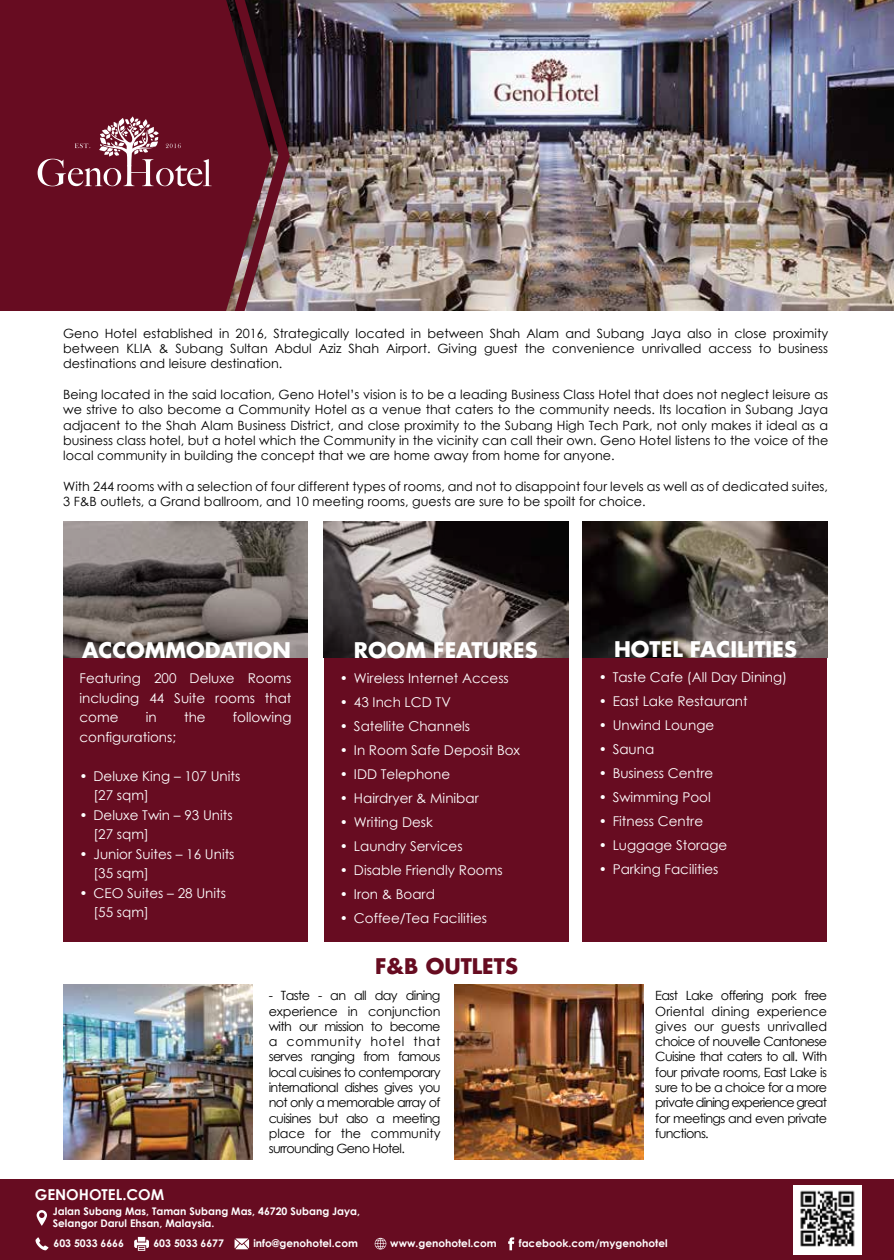
<style>
.page{position:relative;width:894px;height:1260px;background:#fff}
.page>*{position:absolute;margin:0;border:0;box-sizing:border-box;transform-origin:0 0}
.t1{font:700 21px "Futura";color:#fff}
.t2{font:700 21px "Futura";color:#670c21}
.t3{font:700 15px "Century Gothic";color:#fff}
.t4{font:13.5px/19.5px "Century Gothic";color:#fff}
.t5{font:12.75px/15.3px "Century Gothic";color:#010101;text-align:justify}
.t6{font:700 10.5px/12.6px "Century Gothic";color:#fff}
</style>
<div class="page">
<img style="left:290px;top:0;width:604px;height:310px">
<div style="left:63px;top:523px;width:245px;height:419px;background:#670c21"></div>
<img style="left:63px;top:522px;width:245px;height:136px">
<div style="left:324px;top:523px;width:244px;height:419px;background:#670c21"></div>
<img style="left:324px;top:522px;width:244px;height:136px">
<div style="left:583px;top:523px;width:244px;height:419px;background:#670c21"></div>
<img style="left:583px;top:521px;width:244px;height:136px">
<div style="left:0;top:0;width:235px;height:311px;background:#670c21"></div>
<svg style="left:235px;top:0;width:55px;height:311px;background:#5e2f39"></svg>
<svg style="left:38px;top:116px;width:174px;height:70px;background:#823849"></svg>
<div style="left:0;top:1179px;width:894px;height:81px;background:#670c21"></div>
<img style="left:794px;top:1186px;width:68px;height:69px">
<svg style="left:235px;top:1238px;width:14px;height:11px"></svg>
<svg style="left:36px;top:1237px;width:12px;height:13px"></svg>
<svg style="left:37px;top:1210px;width:10px;height:16px"></svg>
<svg style="left:508px;top:1237px;width:6px;height:13px"></svg>
<svg style="left:134px;top:1237px;width:15px;height:14px"></svg>
<svg style="left:375px;top:1238px;width:11px;height:12px"></svg>
<img style="left:455px;top:984px;width:189px;height:176px">
<img style="left:63px;top:984px;width:189px;height:176px">
<p class="t5" style="left:63px;top:325px;width:767px">Geno Hotel established in 2016, Strategically located in between Shah Alam and Subang Jaya also in close proximity between KLIA &amp; Subang Sultan Abdul Aziz Shah Airport. Giving guest the convenience unrivalled access to business destinations and leisure destination.</p>
<p class="t5" style="left:63px;top:387px;width:767px">Being located in the said location, Geno Hotel’s vision is to be a leading Business Class Hotel that does not neglect leisure as we strive to also become a Community Hotel as a venue that caters to the community needs. Its location in Subang Jaya adjacent to the Shah Alam Business District, and close proximity to the Subang High Tech Park, not only makes it ideal as a business class hotel, but a hotel which the Community in the vicinity can call their own. Geno Hotel listens to the voice of the local community in building the concept that we are home away from home for anyone.</p>
<p class="t5" style="left:63px;top:478px;width:766px">With 244 rooms with a selection of four different types of rooms, and not to disappoint four levels as well as of dedicated suites,<br>3 F&amp;B outlets, a Grand ballroom, and 10 meeting rooms, guests are sure to be spoilt for choice.</p>
<h1 class="t1" style="left:82px;top:636px;width:210px">ACCOMMODATION</h1>
<h1 class="t1" style="left:354px;top:636px;width:185px">ROOM FEATURES</h1>
<h1 class="t1" style="left:614px;top:636px;width:184px">HOTEL FACILITIES</h1>
<p class="t4" style="left:80px;top:668px;width:214px;text-align:justify">Featuring 200 Deluxe Rooms including 44 Suite rooms that come</p>
<p class="t4" style="left:146px;top:707px;width:12px">in</p>
<p class="t4" style="left:184px;top:707px;width:23px">the</p>
<p class="t4" style="left:233px;top:707px;width:60px">following</p>
<p class="t4" style="left:80px;top:727px;width:98px">configurations;</p>
<p class="t4" style="left:94px;top:766px;width:148px;text-indent:-14px">• Deluxe King – 107 Units [27 sqm]</p>
<p class="t4" style="left:94px;top:805px;width:141px;text-indent:-14px">• Deluxe Twin – 93 Units [27 sqm]</p>
<p class="t4" style="left:94px;top:844px;width:143px;text-indent:-14px">• Junior Suites – 16 Units [35 sqm]</p>
<p class="t4" style="left:94px;top:883px;width:134px;text-indent:-14px">• CEO Suites – 28 Units [55 sqm]</p>
<p class="t4" style="left:340px;top:668px;width:170px">• Wireless Internet Access</p>
<p class="t4" style="left:340px;top:692px;width:112px">• 43 Inch LCD TV</p>
<p class="t4" style="left:340px;top:716px;width:132px">• Satellite Channels</p>
<p class="t4" style="left:340px;top:740px;width:182px">• In Room Safe Deposit Box</p>
<p class="t4" style="left:340px;top:764px;width:112px">• IDD Telephone</p>
<p class="t4" style="left:340px;top:788px;width:140px">• Hairdryer &amp; Minibar</p>
<p class="t4" style="left:340px;top:812px;width:94px">• Writing Desk</p>
<p class="t4" style="left:340px;top:836px;width:124px">• Laundry Services</p>
<p class="t4" style="left:340px;top:860px;width:164px">• Disable Friendly Rooms</p>
<p class="t4" style="left:340px;top:884px;width:97px">• Iron &amp; Board</p>
<p class="t4" style="left:340px;top:908px;width:149px">• Coffee/Tea Facilities</p>
<h1 class="t2" style="left:375px;top:952px;width:144px">F&amp;B OUTLETS</h1>
<p class="t4" style="left:599px;top:667px;width:190px">• Taste Cafe (All Day Dining)</p>
<p class="t4" style="left:599px;top:691px;width:151px">• East Lake Restaurant</p>
<p class="t4" style="left:599px;top:715px;width:117px">• Unwind Lounge</p>
<p class="t4" style="left:599px;top:739px;width:57px">• Sauna</p>
<p class="t4" style="left:599px;top:763px;width:116px">• Business Centre</p>
<p class="t4" style="left:599px;top:787px;width:114px">• Swimming Pool</p>
<p class="t4" style="left:599px;top:811px;width:106px">• Fitness Centre</p>
<p class="t4" style="left:599px;top:835px;width:130px">• Luggage Storage</p>
<p class="t4" style="left:599px;top:859px;width:121px">• Parking Facilities</p>
<p class="t5" style="left:269px;top:988px;width:173px">- Taste - an all day dining experience in conjunction with our mission to become a community hotel that serves ranging from famous local cuisines to contemporary international dishes gives you not only a memorable array of cuisines but also a meeting place for the community surrounding Geno Hotel.</p>
<p class="t5" style="left:655px;top:988px;width:173px">East Lake offering pork free Oriental dining experience gives our guests unrivalled choice of nouvelle Cantonese Cuisine that caters to all. With four private rooms, East Lake is sure to be a choice for a more private dining experience great for meetings and even private functions.</p>
<p class="t3" style="left:35px;top:1183px;width:131px">GENOHOTEL.COM</p>
<p class="t6" style="left:53px;top:1204px;width:309px">Jalan Subang Mas, Taman Subang Mas, 46720 Subang Jaya,<br>Selangor Darul Ehsan, Malaysia.</p>
<p class="t6" style="left:53px;top:1236px;width:72px">603 5033 6666</p>
<p class="t6" style="left:153px;top:1236px;width:72px">603 5033 6677</p>
<p class="t6" style="left:253px;top:1236px;width:106px">info@genohotel.com</p>
<p class="t6" style="left:390px;top:1236px;width:108px">www.genohotel.com</p>
<p class="t6" style="left:519px;top:1236px;width:150px">facebook.com/mygenohotel</p>
</div>
